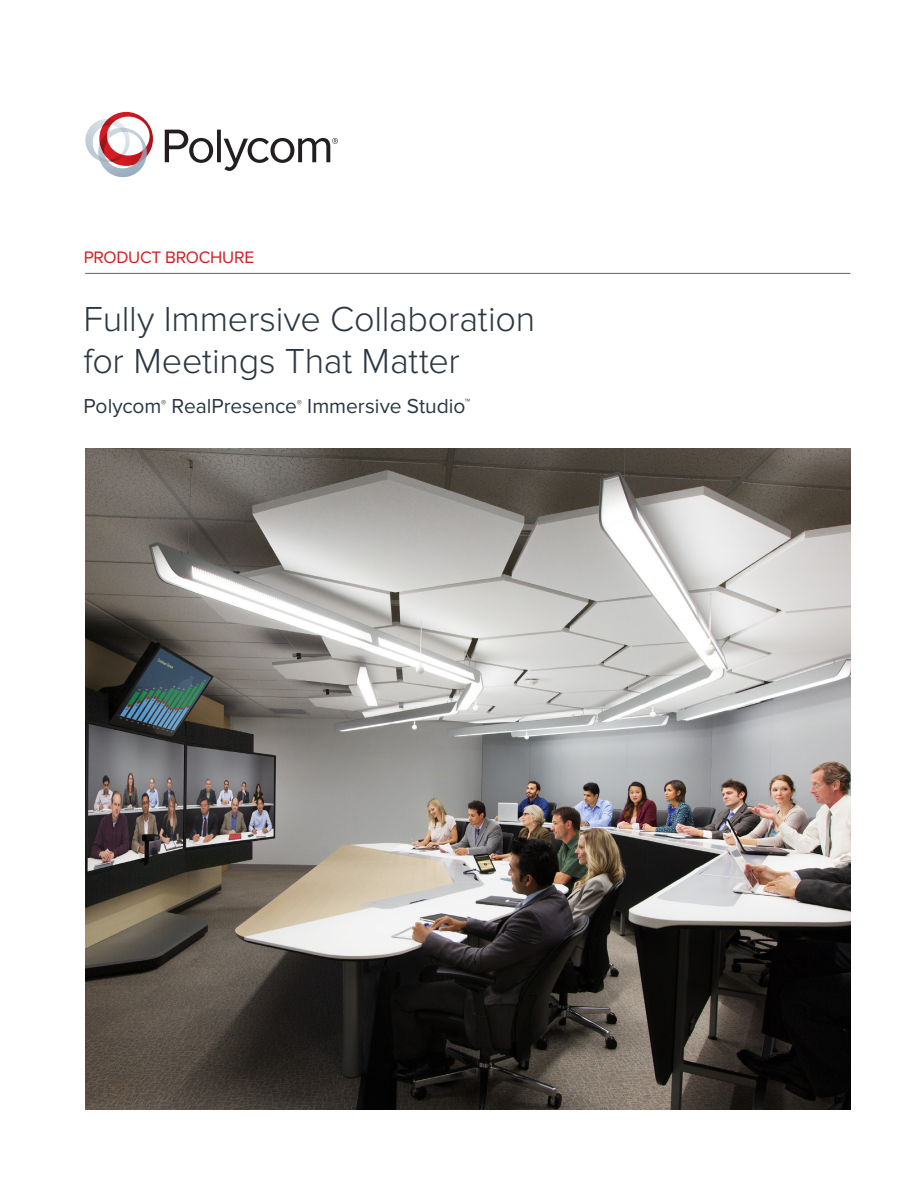
<style>
.page{position:relative;width:918px;height:1188px;background:#fff}
.page>*{position:absolute;margin:0;border:0;box-sizing:border-box;transform-origin:0 0}
.t1{font:300 36px/42px "Proxima Nova";letter-spacing:-.005em;color:#2c3742}
.Secondary_Title{font:21px "Proxima Nova";letter-spacing:-.005em;color:#2c3742}
.t2{font:17.25px "Proxima Nova";letter-spacing:-.015em;color:#d41b21}
</style>
<div class="page">
<hr style="left:85px;top:273px;width:766px;height:1px;background:#636366">
<svg style="left:85px;top:112px;width:68px;height:65px"></svg>
<svg style="left:165px;top:130px;width:48px;height:33px"></svg>
<svg style="left:217px;top:130px;width:4px;height:32px"></svg>
<svg style="left:224px;top:138px;width:114px;height:33px"></svg>
<img style="left:85px;top:448px;width:765px;height:661px">
<p class="t2" style="left:84px;top:247px;width:172px">PRODUCT BROCHURE</p>
<p class="t1" style="left:84px;top:298px;width:453px">Fully Immersive Collaboration for Meetings That Matter</p>
<p class="Secondary_Title" style="left:84px;top:394px;width:388px">Polycom<sup>®</sup> RealPresence<sup>®</sup> Immersive Studio<sup>™</sup></p>
</div>
